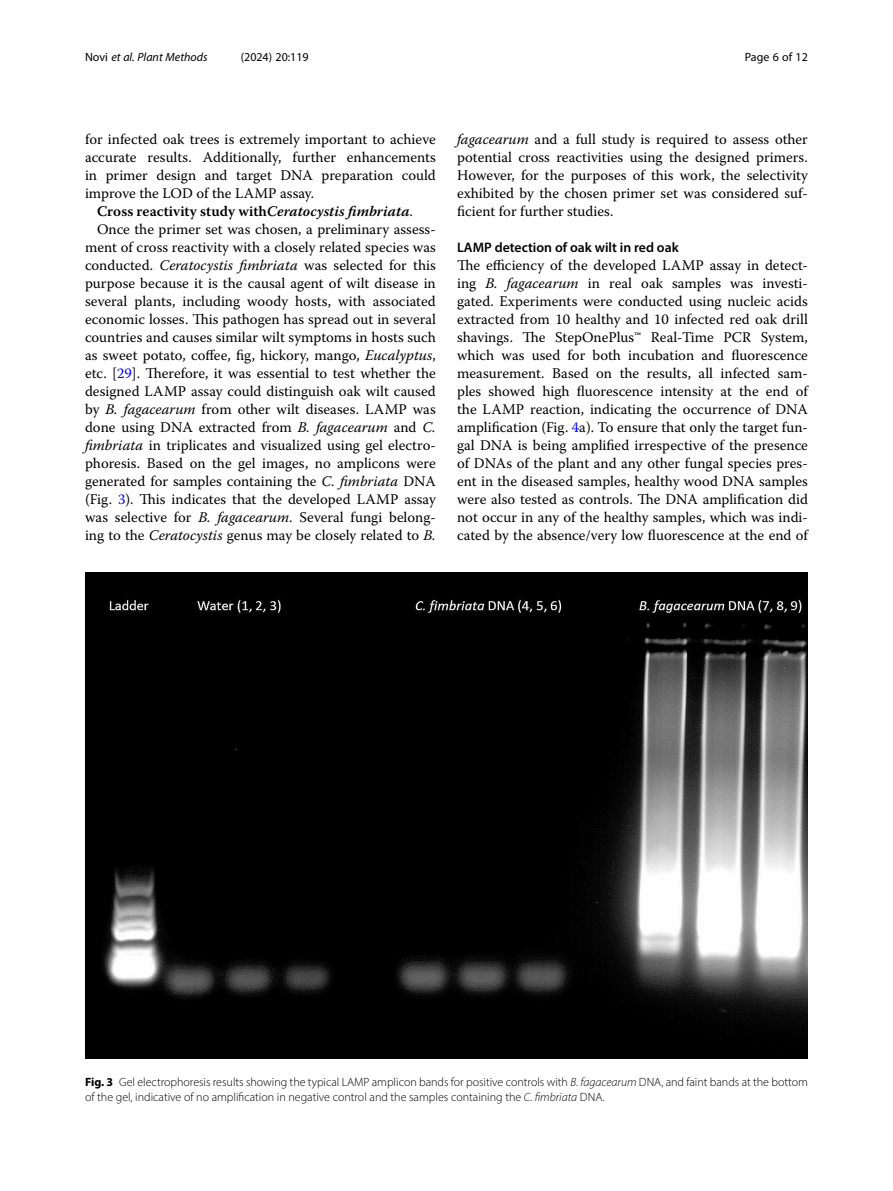
<style>
.page{position:relative;width:893px;height:1191px;background:#fff}
.page>*{position:absolute;margin:0;border:0;box-sizing:border-box;transform-origin:0 0}
.Body_Text_Indent{font:14.7px/18px "Warnock Pro";color:#000;text-align:justify}
.Body_Text{font:14.7px/18px "Warnock Pro";color:#000;text-align:justify}
.Body_Text_Indent-2{font:600 14.7px "Warnock Pro";color:#000}
.Head_2{font:600 13.8px "Myriad Pro";color:#000}
.Figure_Caption{font:300 12px/15px "Myriad Pro";color:#000}
.t1{font:italic 12px "Myriad Pro";color:#000}
.t2{font:12px "Myriad Pro";color:#000}
.s1{font-style:normal}
.s2{font-style:italic}
.s3{font-weight:400}
.s4{color:#00f}
.s5{font-weight:700}
</style>
<div class="page">
<img style="left:85px;top:572px;width:723px;height:487px">
<p class="t1" style="left:85px;top:50px;width:124px"><span class="s1">Novi</span> et al. Plant Methods</p>
<p class="t2" style="left:241px;top:50px;width:70px">(2024) 20:119</p>
<p class="t2" style="left:745px;top:50px;width:65px">Page 6 of 12</p>
<p class="Body_Text" style="left:85px;top:130px;width:352px">for infected oak trees is extremely important to achieve accurate results. Additionally, further enhancements in primer design and target DNA preparation could improve the LOD of the LAMP assay.</p>
<p class="Body_Text_Indent-2" style="left:97px;top:202px;width:317px">Cross reactivity study with<span class="s2">Ceratocystis fimbriata</span><span class="s3">.</span></p>
<p class="Body_Text_Indent" style="left:85px;top:220px;width:352px;text-indent:12px">Once the primer set was chosen, a preliminary assess&shy;ment of cross reactivity with a closely related species was conducted. <span class="s2">Ceratocystis fimbriata</span> was selected for this purpose because it is the causal agent of wilt disease in several plants, including woody hosts, with associated economic losses. This pathogen has spread out in several countries and causes similar wilt symptoms in hosts such as sweet potato, coffee, fig, hickory, mango, <span class="s2">Eucalyptus</span>, etc. [<span class="s4">29</span>]. Therefore, it was essential to test whether the designed LAMP assay could distinguish oak wilt caused by <span class="s2">B. fagacearum</span> from other wilt diseases. LAMP was done using DNA extracted from <span class="s2">B. fagacearum</span> and <span class="s2">C. fimbriata</span> in triplicates and visualized using gel electro&shy;phoresis. Based on the gel images, no amplicons were generated for samples containing the <span class="s2">C. fimbriata</span> DNA (Fig. <span class="s4">3</span>). This indicates that the developed LAMP assay was selective for <span class="s2">B. fagacearum</span>. Several fungi belong&shy;ing to the <span class="s2">Ceratocystis</span> genus may be closely related to <span class="s2">B.</span></p>
<p class="Body_Text_Indent" style="left:457px;top:130px;width:352px"><span class="s2">fagacearum</span> and a full study is required to assess other potential cross reactivities using the designed primers.<br>However, for the purposes of this work, the selectivity exhibited by the chosen primer set was considered suf&shy;ficient for further studies.</p>
<p class="Head_2" style="left:457px;top:239px;width:223px">LAMP detection of oak wilt in red oak</p>
<p class="Body_Text" style="left:457px;top:256px;width:352px">The efficiency of the developed LAMP assay in detect&shy;ing <span class="s2">B. fagacearum</span> in real oak samples was investi&shy;gated. Experiments were conducted using nucleic acids extracted from 10 healthy and 10 infected red oak drill shavings. The StepOnePlus™ Real-Time PCR System, which was used for both incubation and fluorescence measurement. Based on the results, all infected sam&shy;ples showed high fluorescence intensity at the end of the LAMP reaction, indicating the occurrence of DNA amplification (Fig. <span class="s4">4</span>a). To ensure that only the target fun&shy;gal DNA is being amplified irrespective of the presence of DNAs of the plant and any other fungal species pres&shy;ent in the diseased samples, healthy wood DNA samples were also tested as controls. The DNA amplification did not occur in any of the healthy samples, which was indi&shy;cated by the absence/very low fluorescence at the end of</p>
<p class="Figure_Caption" style="left:85px;top:1074px;width:724px"><span class="s5">Fig. 3</span> Gel electrophoresis results showing the typical LAMP amplicon bands for positive controls with <span class="s2">B</span>. <span class="s2">fagacearum</span> DNA, and faint bands at the bottom of the gel, indicative of no amplification in negative control and the samples containing the <span class="s2">C. fimbriata</span> DNA.</p>
</div>
